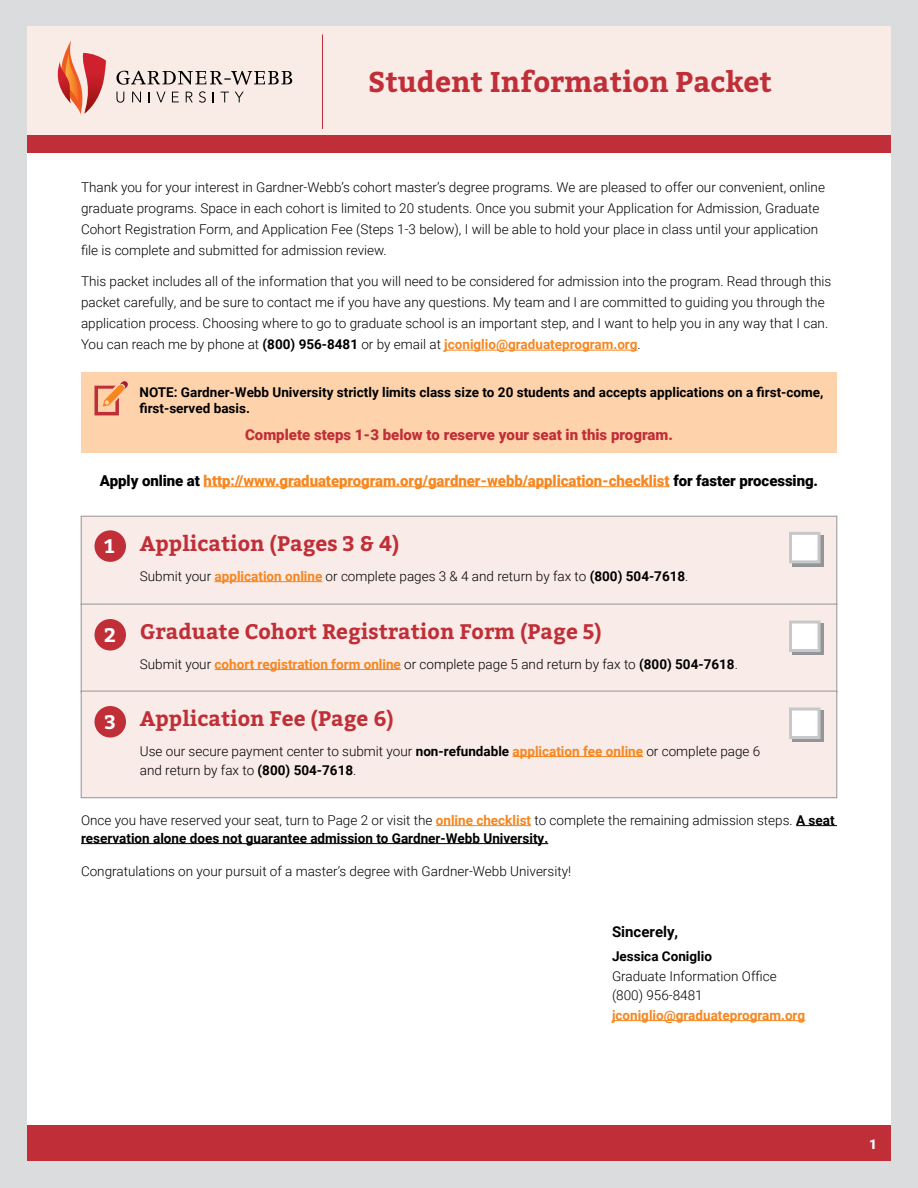
<style>
.page{position:relative;width:918px;height:1188px;background:#fff}
.page>*{position:absolute;margin:0;border:0;box-sizing:border-box;transform-origin:0 0}
.t1{font:700 28.5px "Bitter";color:#c02f38}
.t2{font:700 21px "Bitter";color:#c02f38}
.t3{font:700 19.5px "Bitter";color:#fff}
.t4{font:900 15px "Roboto";letter-spacing:-.005em;color:#f6861f}
.t5{font:900 15px "Roboto";color:#c02f38}
.t6{font:700 15px "Roboto";color:#000}
.t7{font:300 13.5px/21px "Roboto";color:#000}
.t8{font:700 13.5px/16.5px "Roboto";color:#000}
.t9{font:700 13.5px "Roboto";color:#f6861f}
.t10{font:900 13.5px "Roboto";color:#fff}
.s1{font-weight:700}
.s2{font-weight:700;color:#f6861f}
.s3{color:#000}
</style>
<div class="page">
<div style="left:27px;top:1125px;width:864px;height:36px;background:#c02f38"></div>
<div style="left:0;top:0;width:918px;height:1188px;border:27px solid #dbdcdd"></div>
<div style="left:27px;top:26px;width:864px;height:118px;background:#f9ebe6"></div>
<div style="left:27px;top:135px;width:864px;height:18px;background:#c02f38"></div>
<hr style="left:322px;top:34px;width:1px;height:95px;background:#c02f38">
<svg style="left:116px;top:92px;width:8px;height:11px"></svg>
<svg style="left:132px;top:92px;width:9px;height:10px"></svg>
<svg style="left:156px;top:92px;width:10px;height:10px"></svg>
<svg style="left:172px;top:92px;width:7px;height:10px"></svg>
<svg style="left:186px;top:92px;width:7px;height:10px"></svg>
<svg style="left:199px;top:91px;width:7px;height:12px"></svg>
<svg style="left:221px;top:92px;width:8px;height:10px"></svg>
<svg style="left:235px;top:92px;width:9px;height:10px"></svg>
<svg style="left:116px;top:71px;width:176px;height:14px"></svg>
<svg style="left:57px;top:41px;width:49px;height:74px"></svg>
<hr style="left:444px;top:350px;width:194px;height:1px;background:#f6861f">
<hr style="left:204px;top:486px;width:466px;height:1px;background:#f6861f">
<hr style="left:436px;top:825px;width:95px;height:1px;background:#f6861f">
<hr style="left:796px;top:825px;width:41px;height:1px;background:#000">
<hr style="left:81px;top:843px;width:467px;height:1px;background:#000">
<hr style="left:612px;top:1020px;width:193px;height:1px;background:#f6861f">
<div style="left:81px;top:372px;width:756px;height:81px;background:#fed3ab"></div>
<svg style="left:94px;top:381px;width:34px;height:34px"></svg>
<div style="left:81px;top:516px;width:756px;height:89px;background:#f9ebe7"></div>
<hr style="left:215px;top:581px;width:107px;height:1px;background:#f6861f">
<div style="left:81px;top:516px;width:756px;height:89px;border:1px solid #939598"></div>
<div style="left:94px;top:530px;width:32px;height:32px;background:#c02f38;border-radius:50%"></div>
<svg style="left:792px;top:535px;width:32px;height:31px"></svg>
<div style="left:789px;top:532px;width:31px;height:31px;background:#fff;border:3px solid #c7c8ca"></div>
<div style="left:81px;top:604px;width:756px;height:89px;background:#f9ebe7"></div>
<hr style="left:215px;top:669px;width:186px;height:1px;background:#f6861f">
<div style="left:81px;top:604px;width:756px;height:89px;border:1px solid #939598"></div>
<div style="left:94px;top:619px;width:32px;height:32px;background:#c02f38;border-radius:50%"></div>
<svg style="left:792px;top:624px;width:32px;height:31px"></svg>
<div style="left:789px;top:621px;width:31px;height:31px;background:#fff;border:3px solid #c7c8ca"></div>
<div style="left:81px;top:691px;width:756px;height:107px;background:#f9ebe7"></div>
<hr style="left:513px;top:756px;width:130px;height:1px;background:#f6861f">
<div style="left:81px;top:691px;width:756px;height:107px;border:1px solid #939598"></div>
<div style="left:94px;top:706px;width:32px;height:32px;background:#c02f38;border-radius:50%"></div>
<svg style="left:792px;top:711px;width:32px;height:31px"></svg>
<div style="left:789px;top:708px;width:31px;height:31px;background:#fff;border:3px solid #c7c8ca"></div>
<h1 class="t1" style="left:368px;top:63px;width:405px">Student Information Packet</h1>
<p class="t7" style="left:81px;top:176px;width:746px">Thank you for your interest in Gardner-Webb’s cohort master’s degree programs. We are pleased to offer our convenient, online graduate programs. Space in each cohort is limited to 20 students. Once you submit your Application for Admission, Graduate Cohort Registration Form, and Application Fee (Steps 1-3 below), I will be able to hold your place in class until your application file is complete and submitted for admission review.</p>
<p class="t7" style="left:81px;top:270px;width:752px">This packet includes all of the information that you will need to be considered for admission into the program. Read through this packet carefully, and be sure to contact me if you have any questions. My team and I are committed to guiding you through the application process. Choosing where to go to graduate school is an important step, and I want to help you in any way that I can.<br>You can reach me by phone at <span class="s1">(800) 956-8481</span> or by email at <span class="s2">jconiglio@graduateprogram.org</span>.</p>
<p class="t8" style="left:140px;top:383px;width:685px">NOTE: Gardner-Webb University strictly limits class size to 20 students and accepts applications on a first-come, first-served basis.</p>
<p class="t5" style="left:245px;top:424px;width:429px">Complete steps 1-3 below to reserve your seat in this program.</p>
<p class="t4" style="left:100px;top:470px;width:720px"><span class="s3">Apply online at</span> http://www.graduateprogram.org/gardner-webb/application-checklist <span class="s3">for faster processing.</span></p>
<h3 class="t3" style="left:104px;top:533px;width:12px">1</h3>
<h2 class="t2" style="left:140px;top:530px;width:261px">Application (Pages 3 &amp; 4)</h2>
<p class="t7" style="left:140px;top:565px;width:550px">Submit your <span class="s2">application online</span> or complete pages 3 &amp; 4 and return by fax to <span class="s1">(800) 504-7618</span>.</p>
<h3 class="t3" style="left:104px;top:622px;width:13px">2</h3>
<h2 class="t2" style="left:140px;top:617px;width:464px">Graduate Cohort Registration Form (Page 5)</h2>
<p class="t7" style="left:140px;top:653px;width:600px">Submit your <span class="s2">cohort registration form online</span> or complete page 5 and return by fax to <span class="s1">(800) 504-7618</span>.</p>
<h3 class="t3" style="left:104px;top:709px;width:13px">3</h3>
<h2 class="t2" style="left:140px;top:704px;width:255px">Application Fee (Page 6)</h2>
<p class="t7" style="left:140px;top:741px;width:622px;line-height:19.5px">Use our secure payment center to submit your <span class="s1">non-refundable</span> <span class="s2">application fee online</span> or complete page 6 and return by fax to <span class="s1">(800) 504-7618</span>.</p>
<p class="t7" style="left:81px;top:810px;width:755px;line-height:18px">Once you have reserved your seat, turn to Page 2 or visit the <span class="s2">online checklist</span> to complete the remaining admission steps. <span class="s1">A seat reservation alone does not guarantee admission to Gardner-Webb University.</span></p>
<p class="t7" style="left:81px;top:860px;width:492px">Congratulations on your pursuit of a master’s degree with Gardner-Webb University!</p>
<p class="t6" style="left:612px;top:921px;width:68px">Sincerely,</p>
<p class="t8" style="left:612px;top:948px;width:102px">Jessica Coniglio</p>
<p class="t7" style="left:612px;top:966px;width:166px;line-height:19.5px">Graduate Information Office (800) 956-8481</p>
<p class="t9" style="left:612px;top:1005px;width:195px">jconiglio@graduateprogram.org</p>
<p class="t10" style="left:869px;top:1134px;width:9px">1</p>
</div>
